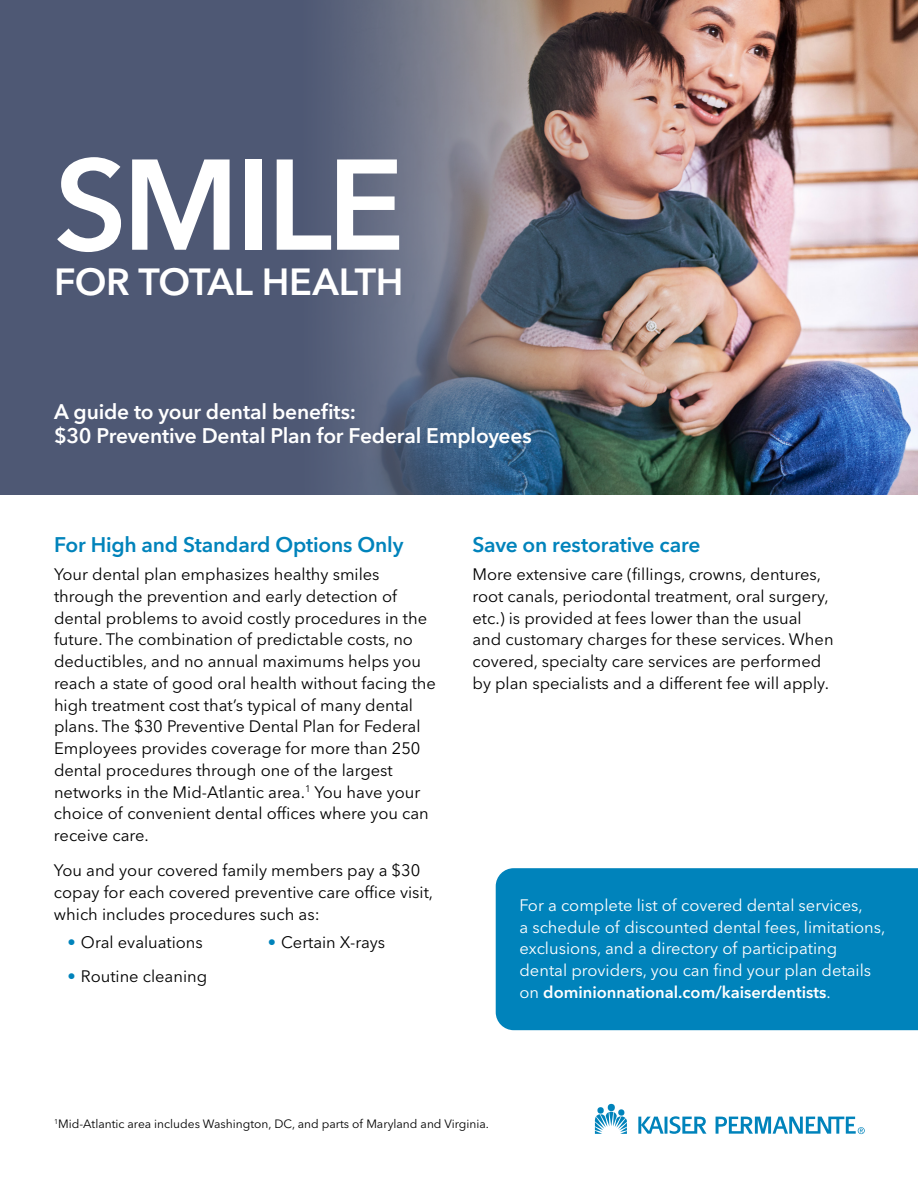
<style>
.page{position:relative;width:918px;height:1188px;background:#fff}
.page>*{position:absolute;margin:0;border:0;box-sizing:border-box;transform-origin:0 0}
.t1{font:600 127.5px "Avenir Next LT Pro";letter-spacing:-.035em;color:#fff}
.t2{font:600 37.5px "Avenir Next LT Pro";letter-spacing:-.01em;color:#fff}
.t3{font:600 21px/24px "Avenir Next LT Pro";letter-spacing:-.01em;color:#fff}
.t4{font:600 21px "Avenir Next LT Pro";letter-spacing:-.01em;color:#0083bb}
.t5{font:16.5px/21.8px "Avenir Next LT Pro";color:#000}
.t6{font:16.5px/21.8px "Avenir Next LT Pro";color:#fff}
.t7{font:12px "Avenir Next LT Pro";color:#000}
.s1{color:#0083bb}
.s2{font-weight:600}
</style>
<div class="page">
<img style="left:815px;top:0;width:103px;height:495px">
<svg style="left:595px;top:1104px;width:270px;height:30px"></svg>
<div style="left:0;top:0;width:297px;height:495px;background:#4e5874"></div>
<img style="left:297px;top:0;width:518px;height:495px">
<div style="left:496px;top:868px;width:422px;height:162px;background:#0083bb"></div>
<h1 class="t1" style="left:54px;top:128px;width:352px">SMILE</h1>
<h1 class="t2" style="left:54px;top:259px;width:351px">FOR TOTAL HEALTH</h1>
<p class="t3" style="left:54px;top:400px;width:479px">A guide to your dental benefits:<br>$30 Preventive Dental Plan for Federal Employees</p>
<h2 class="t4" style="left:54px;top:532px;width:351px">For High and Standard Options Only</h2>
<p class="t5" style="left:54px;top:563px;width:384px">Your dental plan emphasizes healthy smiles through the prevention and early detection of dental problems to avoid costly procedures in the future. The combination of predictable costs, no deductibles, and no annual maximums helps you reach a state of good oral health without facing the high treatment cost that’s typical of many dental plans. The $30 Preventive Dental Plan for Federal Employees provides coverage for more than 250 dental procedures through one of the largest networks in the Mid-Atlantic area.<sup>1</sup> You have your choice of convenient dental offices where you can receive care.</p>
<p class="t5" style="left:54px;top:860px;width:381px">You and your covered family members pay a $30 copay for each covered preventive care office visit, which includes procedures such as:</p>
<p class="t5" style="left:68px;top:931px;width:137px"><span class="s1">•</span> Oral evaluations</p>
<p class="t5" style="left:68px;top:965px;width:141px"><span class="s1">•</span> Routine cleaning</p>
<p class="t5" style="left:268px;top:932px;width:119px"><span class="s1">•</span> Certain X-rays</p>
<h2 class="t4" style="left:472px;top:532px;width:230px">Save on restorative care</h2>
<p class="t5" style="left:472px;top:563px;width:363px">More extensive care (fillings, crowns, dentures, root canals, periodontal treatment, oral surgery, etc.) is provided at fees lower than the usual and customary charges for these services. When covered, specialty care services are performed by plan specialists and a different fee will apply.</p>
<p class="t6" style="left:519px;top:894px;width:367px">For a complete list of covered dental services,<br>a schedule of discounted dental fees, limitations, exclusions, and a directory of participating dental providers, you can find your plan details on <span class="s2">dominionnational.com/kaiserdentists</span>.</p>
<p class="t7" style="left:54px;top:1116px;width:436px"><sup>1</sup>Mid-Atlantic area includes Washington, DC, and parts of Maryland and Virginia.</p>
</div>
